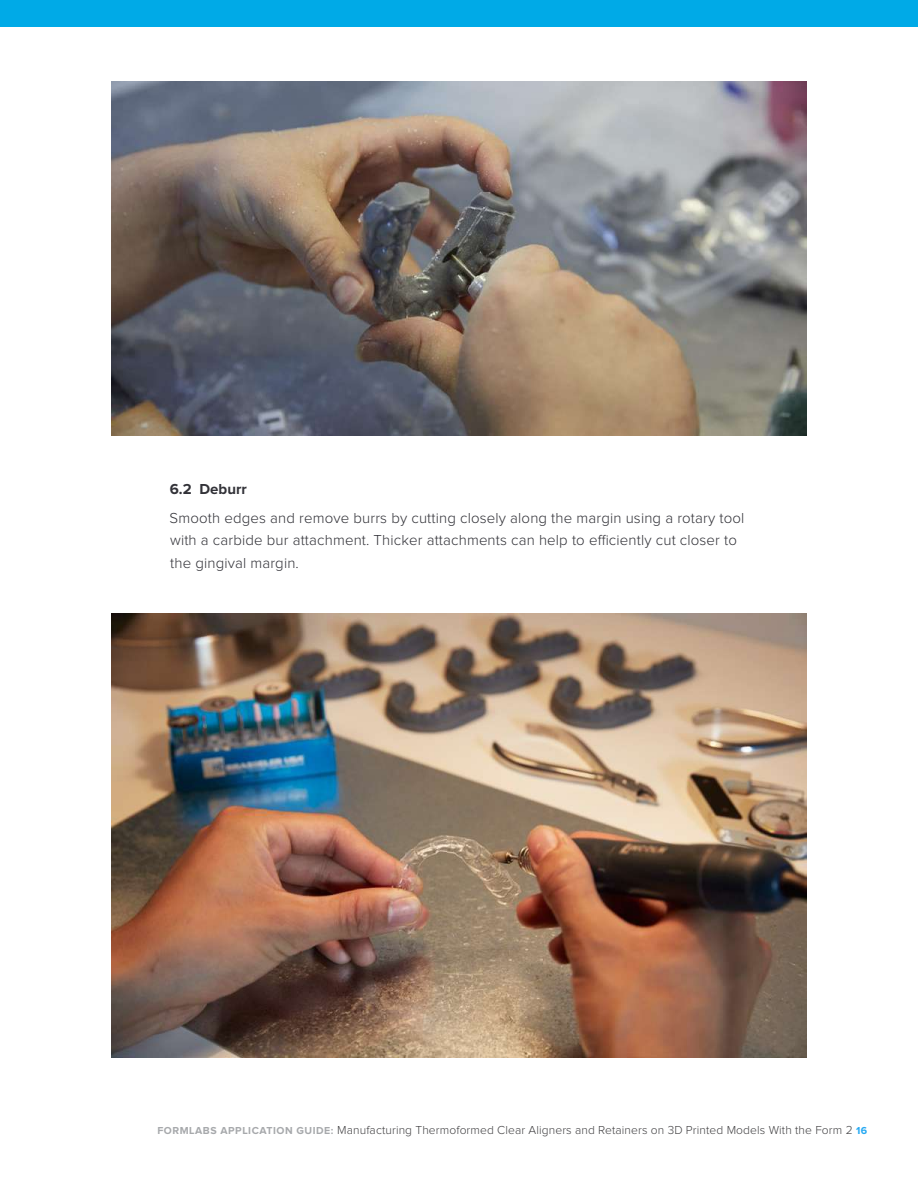
<style>
.page{position:relative;width:918px;height:1188px;background:#fff}
.page>*{position:absolute;margin:0;border:0;box-sizing:border-box;transform-origin:0 0}
.t1{font:300 15px/22.5px "Proxima Nova";letter-spacing:.01em;color:#323238}
.t2{font:700 15px "Proxima Nova";color:#323238}
.t3{font:300 12px "Proxima Nova";letter-spacing:.01em;color:#414042}
.s1{font-weight:700;font-size:10.5px;color:#a7a9ac}
.s2{font-weight:700;font-size:10.5px;color:#26a9f2}
</style>
<div class="page">
<div style="left:0;top:0;width:918px;height:27px;background:#00aae7"></div>
<img style="left:111px;top:81px;width:696px;height:355px">
<img style="left:111px;top:614px;width:696px;height:444px">
<p class="t2" style="left:170px;top:482px;width:79px">6.2 Deburr</p>
<p class="t1" style="left:170px;top:507px;width:576px">Smooth edges and remove burrs by cutting closely along the margin using a rotary tool with a carbide bur attachment. Thicker attachments can help to efficiently cut closer to the gingival margin.</p>
<p class="t3" style="left:157px;top:1125px;width:711px"><span class="s1">FORMLABS APPLICATION GUIDE:</span> Manufacturing Thermoformed Clear Aligners and Retainers on 3D Printed Models With the Form 2 <span class="s2">16</span></p>
</div>
